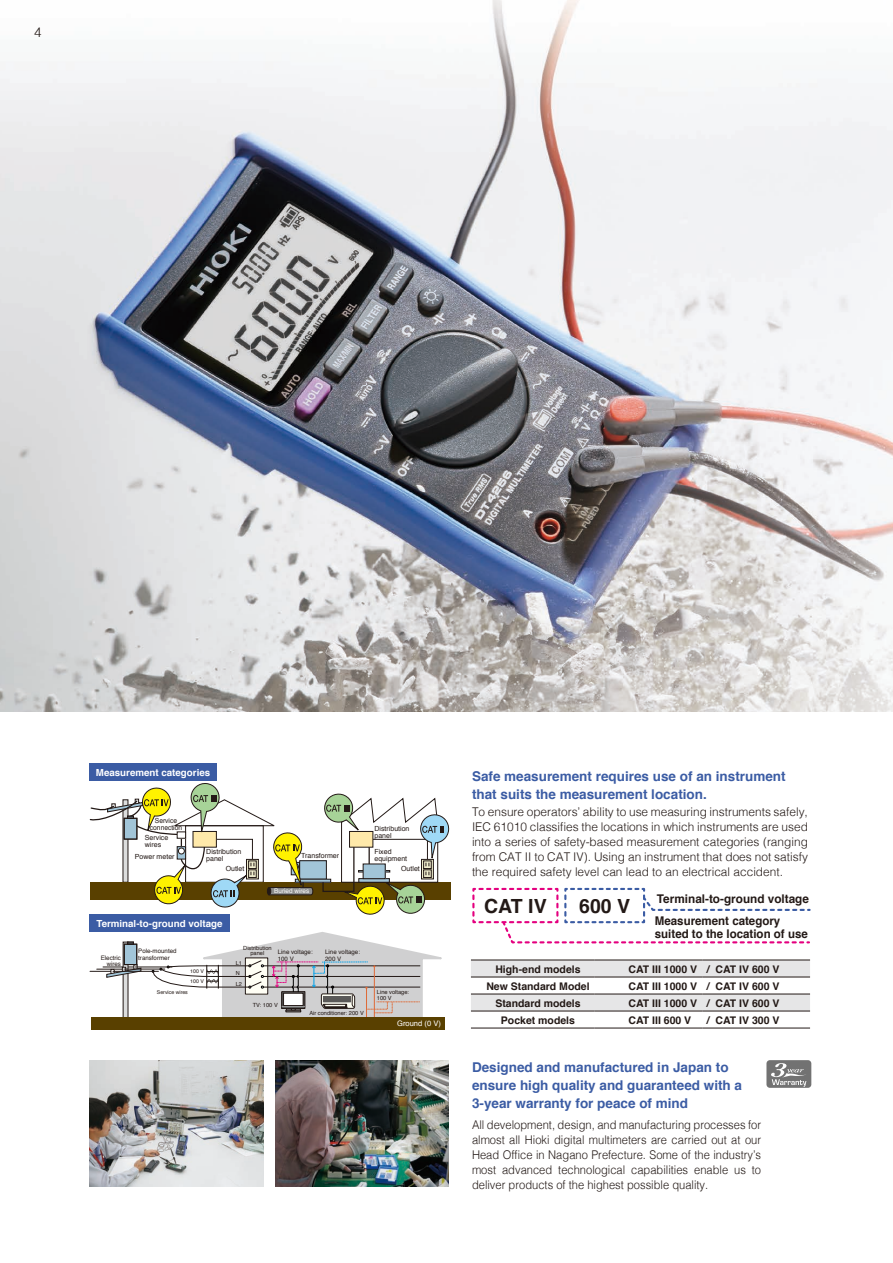
<style>
.page{position:relative;width:893px;height:1263px;background:#fff}
.page>*{position:absolute;margin:0;border:0;box-sizing:border-box;transform-origin:0 0}
.t1{font:700 19.5px "Helvetica";color:#231916}
.t2{font:700 13.5px/18px "Helvetica";color:#3b5ca4}
.t3{font:300 13.5px "Helvetica";color:#231916}
.t4{font:300 12px/15px "Helvetica";color:#231916;text-align:justify}
.t5{font:300 12px/15px "Helvetica";color:#231916;text-align:justify;scale:.93 1}
.t6{font:700 12px/13.5px "Helvetica";color:#231916;scale:.96 1}
.t7{font:700 12px "Helvetica";color:#231916}
.t8{font:700 10.5px "Helvetica";color:#231916}
.t9{font:700 9.75px "Helvetica";color:#fff}
.t10{font:7.65px "Helvetica";color:#fff}
.t11{font:7.05px/7.1px "Helvetica";color:#231916}
.t12{font:7.05px/7.1px "Helvetica";color:#231916;text-align:center;scale:.95 1}
.t13{font:6.3px "Helvetica";color:#fff}
.t14{font:6.15px/6.1px "Helvetica";color:#231916}
.t15{font:5.7px/5.7px "Helvetica";color:#231916;text-align:center}
.t16{font:5.55px/10.6px "Helvetica";color:#231916}
.t17{font:5.25px/9.4px "Helvetica";color:#231916}
</style>
<div class="page">
<img style="left:0;top:0;width:893px;height:711px">
<img style="left:90px;top:1060px;width:174px;height:126px">
<img style="left:275px;top:1060px;width:174px;height:126px">
<svg style="left:472px;top:887px;width:339px;height:57px"></svg>
<svg style="left:471px;top:961px;width:339px;height:50px"></svg>
<hr style="left:471px;top:960px;width:123px;height:1px;background:#231916">
<hr style="left:594px;top:960px;width:108px;height:1px;background:#231916">
<hr style="left:702px;top:960px;width:108px;height:1px;background:#231916">
<hr style="left:471px;top:977px;width:123px;height:1px;background:#231916">
<hr style="left:594px;top:977px;width:108px;height:1px;background:#231916">
<hr style="left:702px;top:977px;width:108px;height:1px;background:#231916">
<hr style="left:471px;top:994px;width:123px;height:1px;background:#231916">
<hr style="left:594px;top:994px;width:108px;height:1px;background:#231916">
<hr style="left:702px;top:994px;width:108px;height:1px;background:#231916">
<hr style="left:471px;top:1011px;width:123px;height:1px;background:#231916">
<hr style="left:594px;top:1011px;width:108px;height:1px;background:#231916">
<hr style="left:702px;top:1011px;width:108px;height:1px;background:#231916">
<hr style="left:471px;top:1028px;width:123px;height:1px;background:#231916">
<hr style="left:594px;top:1028px;width:108px;height:1px;background:#231916">
<hr style="left:702px;top:1028px;width:108px;height:1px;background:#231916">
<div style="left:123px;top:942px;width:5px;height:81px;background:#dcdddd"></div>
<div style="left:124px;top:944px;width:13px;height:20px;background:#a2c5d8"></div>
<div style="left:124px;top:944px;width:13px;height:21px;border:1px solid #231916"></div>
<svg style="left:127px;top:942px;width:7px;height:2px"></svg>
<svg style="left:90px;top:964px;width:52px;height:14px"></svg>
<hr style="left:113px;top:971px;width:45px;height:1px;background:#231916">
<hr style="left:124px;top:969px;width:41px;height:1px;background:#231916">
<hr style="left:135px;top:967px;width:37px;height:1px;background:#231916">
<svg style="left:151px;top:932px;width:291px;height:86px"></svg>
<div style="left:91px;top:1018px;width:353px;height:12px;background:#594000"></div>
<div style="left:89px;top:764px;width:128px;height:17px;background:#3b5ca4"></div>
<div style="left:89px;top:915px;width:141px;height:17px;background:#3b5ca4"></div>
<div style="left:90px;top:882px;width:361px;height:18px;background:#594000"></div>
<div style="left:300px;top:861px;width:26px;height:18px;background:#a2c5d8"></div>
<div style="left:299px;top:860px;width:28px;height:19px;border:1px solid #231916"></div>
<div style="left:295px;top:879px;width:36px;height:3px;border:1px solid #231916"></div>
<svg style="left:89px;top:783px;width:224px;height:125px"></svg>
<svg style="left:322px;top:793px;width:128px;height:122px"></svg>
<div style="left:766px;top:1060px;width:45px;height:28px;background:#727272;border-radius:3px"></div>
<svg style="left:771px;top:1063px;width:36px;height:24px"></svg>
<p class="t3" style="left:34px;top:21px;width:9px">4</p>
<p class="t9" style="left:96px;top:764px;width:116px">Measurement categories</p>
<p class="t12" style="left:150px;top:817px;width:35px">Service connection</p>
<p class="t11" style="left:145px;top:834px;width:25px">Service wires</p>
<p class="t11" style="left:135px;top:853px;width:41px">Power meter</p>
<p class="t11" style="left:206px;top:848px;width:37px">Distribution panel</p>
<p class="t11" style="left:301px;top:852px;width:39px">Transformer</p>
<p class="t11" style="left:374px;top:825px;width:37px">Distribution panel</p>
<p class="t11" style="left:374px;top:848px;width:34px">Fixed equipment</p>
<p class="t11" style="left:226px;top:865px;width:20px">Outlet</p>
<p class="t11" style="left:401px;top:865px;width:20px">Outlet</p>
<p class="t9" style="left:96px;top:915px;width:128px">Terminal-to-ground voltage</p>
<p class="t14" style="left:138px;top:948px;width:40px">Pole-mounted</p>
<p class="t14" style="left:101px;top:954px;width:22px">Electric</p>
<p class="t14" style="left:138px;top:954px;width:33px">transformer</p>
<p class="t14" style="left:107px;top:961px;width:16px">wires</p>
<p class="t17" style="left:190px;top:967px;width:15px">100 V<br>100 V</p>
<p class="t17" style="left:157px;top:987px;width:32px">Service wires</p>
<p class="t13" style="left:274px;top:886px;width:37px">Buried wires</p>
<p class="t15" style="left:243px;top:945px;width:30px">Distribution panel</p>
<p class="t14" style="left:278px;top:949px;width:36px">Line voltage:<br>100 V</p>
<p class="t16" style="left:236px;top:957px;width:8px">L1<br>N<br>L2</p>
<p class="t15" style="left:253px;top:1003px;width:27px">TV: 100 V</p>
<p class="t14" style="left:325px;top:949px;width:36px">Line voltage:<br>200 V</p>
<p class="t15" style="left:309px;top:1010px;width:56px">Air conditioner: 200 V</p>
<p class="t15" style="left:377px;top:990px;width:34px;text-align:left">Line voltage:<br>100 V</p>
<p class="t10" style="left:397px;top:1018px;width:45px">Ground (0 V)</p>
<p class="t2" style="left:472px;top:768px;width:315px">Safe measurement requires use of an instrument that suits the measurement location.</p>
<p class="t4" style="left:472px;top:804px;width:337px">To ensure operators’ ability to use measuring instruments safely, IEC 61010 classifies the locations in which instruments are used into a series of safety-based measurement categories (ranging from CAT II to CAT IV). Using an instrument that does not satisfy the required safety level can lead to an electrical accident.</p>
<h1 class="t1" style="left:484px;top:890px;width:64px">CAT IV</h1>
<h1 class="t1" style="left:579px;top:890px;width:52px">600 V</h1>
<p class="t7" style="left:657px;top:889px;width:154px">Terminal-to-ground voltage</p>
<p class="t6" style="left:655px;top:914px;width:161px">Measurement category suited to the location of use</p>
<p class="t8" style="left:495px;top:961px;width:87px">High-end models</p>
<p class="t8" style="left:628px;top:961px;width:152px">CAT III 1000 V / CAT IV 600 V</p>
<p class="t8" style="left:486px;top:978px;width:105px">New Standard Model</p>
<p class="t8" style="left:628px;top:978px;width:152px">CAT III 1000 V / CAT IV 600 V</p>
<p class="t8" style="left:495px;top:995px;width:87px">Standard models</p>
<p class="t8" style="left:628px;top:995px;width:152px">CAT III 1000 V / CAT IV 600 V</p>
<p class="t8" style="left:501px;top:1012px;width:76px">Pocket models</p>
<p class="t8" style="left:628px;top:1012px;width:64px">CAT III 600 V</p>
<p class="t8" style="left:707px;top:1012px;width:74px">/ CAT IV 300 V</p>
<p class="t2" style="left:472px;top:1058px;width:272px">Designed and manufactured in Japan to ensure high quality and guaranteed with a<br>3-year warranty for peace of mind</p>
<p class="t5" style="left:472px;top:1117px;width:312px">All development, design, and manufacturing processes for almost all Hioki digital multimeters are carried out at our Head Office in Nagano Prefecture. Some of the industry’s most advanced technological capabilities enable us to deliver products of the highest possible quality.</p>
</div>
